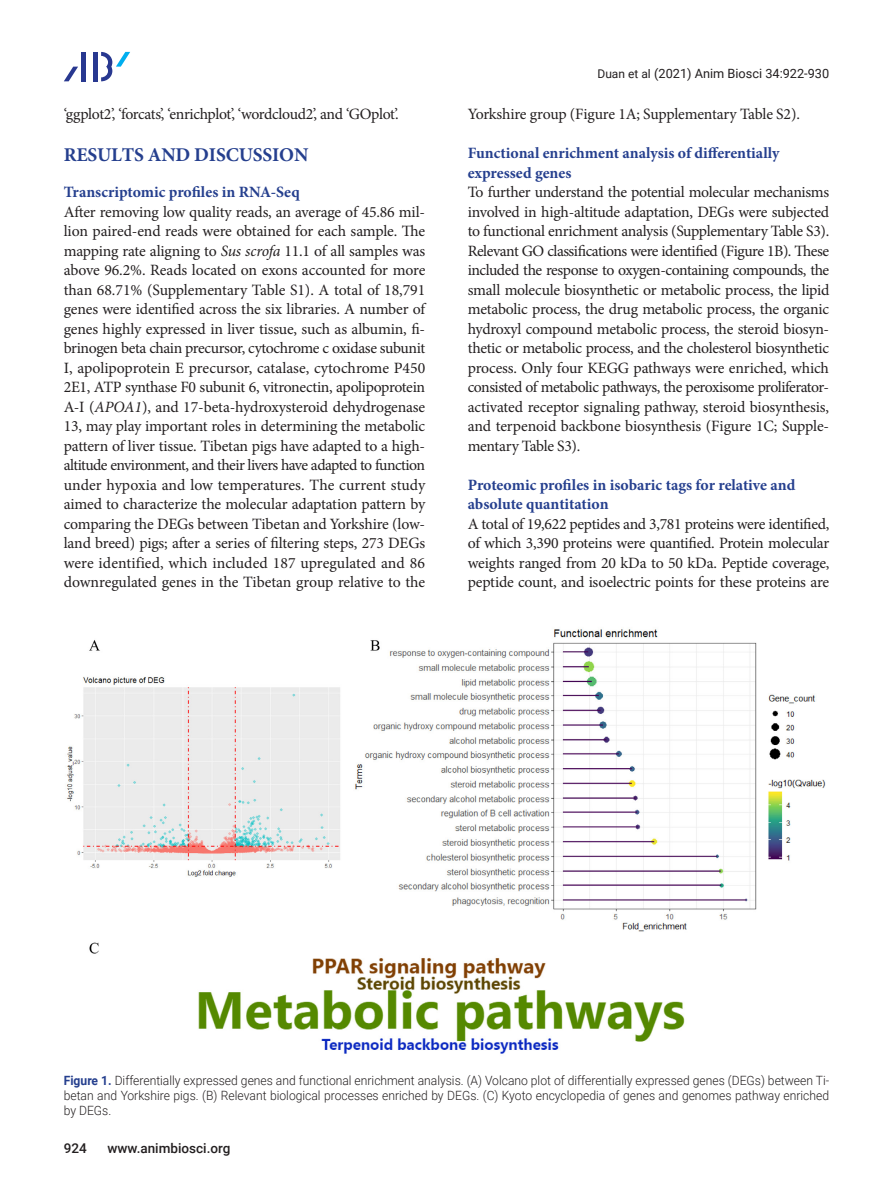
<style>
.page{position:relative;width:893px;height:1191px;background:#fff}
.page>*{position:absolute;margin:0;border:0;box-sizing:border-box;transform-origin:0 0}
.대제목{font:700 19.5px "Minion Pro";letter-spacing:-.01em;color:#253f8e}
.본문{font:15.75px/19.5px "Minion Pro";letter-spacing:-.015em;color:#231f20;text-align:justify}
.중제목{font:700 15.75px/19.5px "Minion Pro";color:#253f8e}
.t1{font:500 13.5px "Roboto";color:#231f20}
.표_그림__제목{font:300 12.75px/15px "Roboto";color:#231f20;text-align:justify;scale:.95 1}
.t2{font:12.75px "Roboto";color:#231f20}
.s1{font-style:italic}
.s2{font-size:12px}
.s3{font-weight:700;color:#253f8e}
</style>
<div class="page">
<div style="left:93px;top:52px;width:5px;height:29px;background:#283890"></div>
<hr style="left:82px;top:52px;width:4px;height:29px;background:#283890">
<svg style="left:64px;top:67px;width:14px;height:14px"></svg>
<svg style="left:101px;top:52px;width:29px;height:29px"></svg>
<img style="left:67px;top:629px;width:759px;height:425px">
<p class="본문" style="left:64px;top:105px;width:336px">‘ggplot2’, ‘forcats’, ‘enrichplot’, ‘wordcloud2’, and ‘GOplot’.</p>
<p class="대제목" style="left:64px;top:141px;width:246px">RESULTS AND DISCUSSION</p>
<p class="중제목" style="left:64px;top:182px;width:237px">Transcriptomic profiles in RNA-Seq</p>
<p class="본문" style="left:64px;top:202px;width:363px">After removing low quality reads, an average of 45.86 mil&shy;lion paired-end reads were obtained for each sample. The mapping rate aligning to <span class="s1">Sus scrofa</span> 11.1 of all samples was above 96.2%. Reads located on exons accounted for more than 68.71% (Supplementary Table S1). A total of 18,791 genes were identified across the six libraries. A number of genes highly expressed in liver tissue, such as albumin, fi&shy;brinogen beta chain precursor, cytochrome c oxidase subunit I, apolipoprotein E precursor, catalase, cytochrome P450<br>2E1, ATP synthase F0 subunit 6, vitronectin, apolipoprotein A-I (<span class="s1">APOA1</span>), and 17-beta-hydroxysteroid dehydrogenase 13, may play important roles in determining the metabolic pattern of liver tissue. Tibetan pigs have adapted to a high&shy;altitude environment, and their livers have adapted to function under hypoxia and low temperatures. The current study aimed to characterize the molecular adaptation pattern by comparing the DEGs between Tibetan and Yorkshire (low&shy;land breed) pigs; after a series of filtering steps, 273 DEGs were identified, which included 187 upregulated and 86 downregulated genes in the Tibetan group relative to the</p>
<p class="t2" style="left:597px;top:65px;width:233px"><span class="s2">Duan et al</span> (2021) Anim Biosci 34:922-930</p>
<p class="본문" style="left:468px;top:105px;width:334px">Yorkshire group (Figure 1A; Supplementary Table S2).</p>
<p class="중제목" style="left:468px;top:143px;width:313px">Functional enrichment analysis of differentially expressed genes</p>
<p class="본문" style="left:468px;top:183px;width:363px">To further understand the potential molecular mechanisms involved in high-altitude adaptation, DEGs were subjected to functional enrichment analysis (Supplementary Table S3).<br>Relevant GO classifications were identified (Figure 1B). These included the response to oxygen-containing compounds, the small molecule biosynthetic or metabolic process, the lipid metabolic process, the drug metabolic process, the organic hydroxyl compound metabolic process, the steroid biosyn&shy;thetic or metabolic process, and the cholesterol biosynthetic process. Only four KEGG pathways were enriched, which consisted of metabolic pathways, the peroxisome proliferator&shy;activated receptor signaling pathway, steroid biosynthesis, and terpenoid backbone biosynthesis (Figure 1C; Supple&shy;mentary Table S3).</p>
<p class="중제목" style="left:468px;top:475px;width:329px">Proteomic profiles in isobaric tags for relative and absolute quantitation</p>
<p class="본문" style="left:468px;top:514px;width:363px">A total of 19,622 peptides and 3,781 proteins were identified, of which 3,390 proteins were quantified. Protein molecular weights ranged from 20 kDa to 50 kDa. Peptide coverage, peptide count, and isoelectric points for these proteins are</p>
<p class="표_그림__제목" style="left:64px;top:1072px;width:807px"><span class="s3">Figure 1.</span> Differentially expressed genes and functional enrichment analysis. (A) Volcano plot of differentially expressed genes (DEGs) between Ti&shy;betan and Yorkshire pigs. (B) Relevant biological processes enriched by DEGs. (C) Kyoto encyclopedia of genes and genomes pathway enriched by DEGs.</p>
<p class="t1" style="left:64px;top:1138px;width:25px">924</p>
<p class="t1" style="left:107px;top:1138px;width:125px">www.animbiosci.org</p>
</div>
